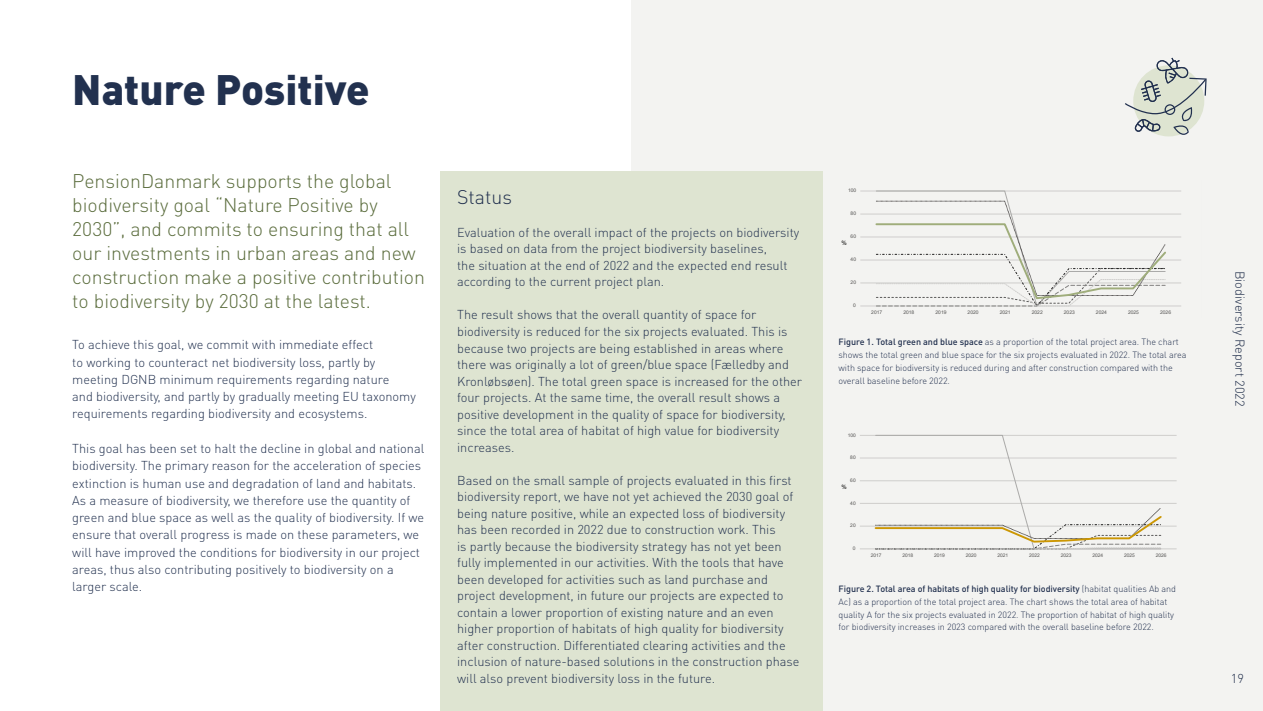
<style>
.page{position:relative;width:1263px;height:711px;background:#fff}
.page>*{position:absolute;margin:0;border:0;box-sizing:border-box;transform-origin:0 0}
.t1{font:900 42px "DIN Pro";color:#22314f}
.t2{font:300 19.5px/24px "DIN Pro";color:#5a6c3c}
.t3{font:300 19.5px "DIN Pro";color:#22314f}
.t4{font:300 12.75px/16.5px "DIN Pro";color:#22314f}
.t5{font:300 9px/12.8px "DIN Pro";letter-spacing:-.005em;color:#22314f}
.t6{font:6px "Arial";color:#000}
.t7{font:4.95px "Arial";color:#595959}
.s1{font-weight:500}
</style>
<div class="page">
<div style="left:631px;top:0;width:632px;height:710px;background:#f3f3f1"></div>
<hr style="left:860px;top:525px;width:316px;height:1px;background:#d9d9d9">
<hr style="left:860px;top:502px;width:316px;height:1px;background:#d9d9d9">
<hr style="left:860px;top:480px;width:316px;height:1px;background:#d9d9d9">
<hr style="left:860px;top:457px;width:316px;height:1px;background:#d9d9d9">
<hr style="left:860px;top:435px;width:316px;height:1px;background:#d9d9d9">
<hr style="left:860px;top:548px;width:316px;height:1px;background:#d9d9d9">
<svg style="left:874px;top:434px;width:289px;height:114px"></svg>
<div style="left:440px;top:172px;width:383px;height:538px;background:#dee4d1"></div>
<hr style="left:860px;top:282px;width:321px;height:1px;background:#d9d9d9">
<hr style="left:860px;top:259px;width:321px;height:1px;background:#d9d9d9">
<hr style="left:860px;top:236px;width:321px;height:1px;background:#d9d9d9">
<hr style="left:860px;top:214px;width:321px;height:1px;background:#d9d9d9">
<hr style="left:860px;top:191px;width:321px;height:1px;background:#d9d9d9">
<hr style="left:860px;top:305px;width:321px;height:1px;background:#d9d9d9">
<svg style="left:874px;top:190px;width:294px;height:116px"></svg>
<svg style="left:1125px;top:58px;width:81px;height:77px"></svg>
<h1 class="t1" style="left:72px;top:61px;width:299px">Nature Positive</h1>
<h2 class="t2" style="left:72px;top:168px;width:354px">PensionDanmark supports the global biodiversity goal “Nature Positive by 2030”, and commits to ensuring that all our investments in urban areas and new construction make a positive contribution to biodiversity by 2030 at the latest.</h2>
<p class="t4" style="left:72px;top:335px;width:345px;line-height:17.2px">To achieve this goal, we commit with immediate effect<br>to working to counteract net biodiversity loss, partly by meeting DGNB minimum requirements regarding nature<br>and biodiversity, and partly by gradually meeting EU taxonomy requirements regarding biodiversity and ecosystems.</p>
<p class="t4" style="left:72px;top:439px;width:354px;line-height:17.2px">This goal has been set to halt the decline in global and national biodiversity. The primary reason for the acceleration of species extinction is human use and degradation of land and habitats.<br>As a measure of biodiversity, we therefore use the quantity of green and blue space as well as the quality of biodiversity. If we ensure that overall progress is made on these parameters, we will have improved the conditions for biodiversity in our project areas, thus also contributing positively to biodiversity on a larger scale.</p>
<h2 class="t3" style="left:457px;top:183px;width:56px">Status</h2>
<p class="t4" style="left:457px;top:223px;width:344px">Evaluation of the overall impact of the projects on biodiversity is based on data from the project biodiversity baselines,<br>the situation at the end of 2022 and the expected end result according to the current project plan.</p>
<p class="t4" style="left:457px;top:306px;width:346px">The result shows that the overall quantity of space for biodiversity is reduced for the six projects evaluated. This is because two projects are being established in areas where there was originally a lot of green/blue space (Fælledby and Kronløbsøen). The total green space is increased for the other four projects. At the same time, the overall result shows a positive development in the quality of space for biodiversity, since the total area of habitat of high value for biodiversity increases.</p>
<p class="t4" style="left:457px;top:471px;width:344px">Based on the small sample of projects evaluated in this first biodiversity report, we have not yet achieved the 2030 goal of being nature positive, while an expected loss of biodiversity has been recorded in 2022 due to construction work. This<br>is partly because the biodiversity strategy has not yet been fully implemented in our activities. With the tools that have been developed for activities such as land purchase and project development, in future our projects are expected to contain a lower proportion of existing nature and an even higher proportion of habitats of high quality for biodiversity after construction. Differentiated clearing activities and the inclusion of nature-based solutions in the construction phase will also prevent biodiversity loss in the future.</p>
<p class="t7" style="left:848px;top:187px;width:10px">100</p>
<p class="t7" style="left:851px;top:210px;width:7px">80</p>
<p class="t7" style="left:851px;top:233px;width:7px">60</p>
<p class="t6" style="left:842px;top:239px;width:7px">%</p>
<p class="t7" style="left:851px;top:256px;width:7px">40</p>
<p class="t7" style="left:851px;top:279px;width:7px">20</p>
<p class="t7" style="left:853px;top:302px;width:4px">0</p>
<p class="t7" style="left:871px;top:308px;width:12px">2017</p>
<p class="t7" style="left:903px;top:308px;width:12px">2018</p>
<p class="t7" style="left:935px;top:308px;width:12px">2019</p>
<p class="t7" style="left:967px;top:308px;width:12px">2020</p>
<p class="t7" style="left:1000px;top:308px;width:12px">2021</p>
<p class="t7" style="left:1032px;top:308px;width:12px">2022</p>
<p class="t7" style="left:1064px;top:308px;width:12px">2023</p>
<p class="t7" style="left:1096px;top:308px;width:12px">2024</p>
<p class="t7" style="left:1128px;top:308px;width:12px">2025</p>
<p class="t7" style="left:1160px;top:308px;width:12px">2026</p>
<p class="t5" style="left:838px;top:335px;width:349px"><span class="s1">Figure 1. Total green and blue space</span> as a proportion of the total project area. The chart shows the total green and blue space for the six projects evaluated in 2022. The total area with space for biodiversity is reduced during and after construction compared with the overall baseline before 2022.</p>
<p class="t7" style="left:848px;top:431px;width:10px">100</p>
<p class="t7" style="left:850px;top:454px;width:7px">80</p>
<p class="t7" style="left:850px;top:476px;width:7px">60</p>
<p class="t6" style="left:841px;top:482px;width:7px">%</p>
<p class="t7" style="left:850px;top:499px;width:7px">40</p>
<p class="t7" style="left:850px;top:522px;width:7px">20</p>
<p class="t7" style="left:853px;top:544px;width:4px">0</p>
<p class="t7" style="left:871px;top:551px;width:12px">2017</p>
<p class="t7" style="left:902px;top:551px;width:12px">2018</p>
<p class="t7" style="left:934px;top:551px;width:12px">2019</p>
<p class="t7" style="left:966px;top:551px;width:12px">2020</p>
<p class="t7" style="left:997px;top:551px;width:12px">2021</p>
<p class="t7" style="left:1029px;top:551px;width:12px">2022</p>
<p class="t7" style="left:1061px;top:551px;width:12px">2023</p>
<p class="t7" style="left:1092px;top:551px;width:12px">2024</p>
<p class="t7" style="left:1124px;top:551px;width:12px">2025</p>
<p class="t7" style="left:1156px;top:551px;width:12px">2026</p>
<p class="t5" style="left:838px;top:581px;width:339px"><span class="s1">Figure 2. Total area of habitats of high quality for biodiversity</span> (habitat qualities Ab and Ac) as a proportion of the total project area. The chart shows the total area of habitat quality A for the six projects evaluated in 2022. The proportion of habitat of high quality for biodiversity increases in 2023 compared with the overall baseline before 2022.</p>
<p class="t4" style="left:1249px;top:270px;width:137px;rotate:90deg">Biodiversity Report 2022</p>
<p class="t4" style="left:1231px;top:669px;width:15px">19</p>
</div>
